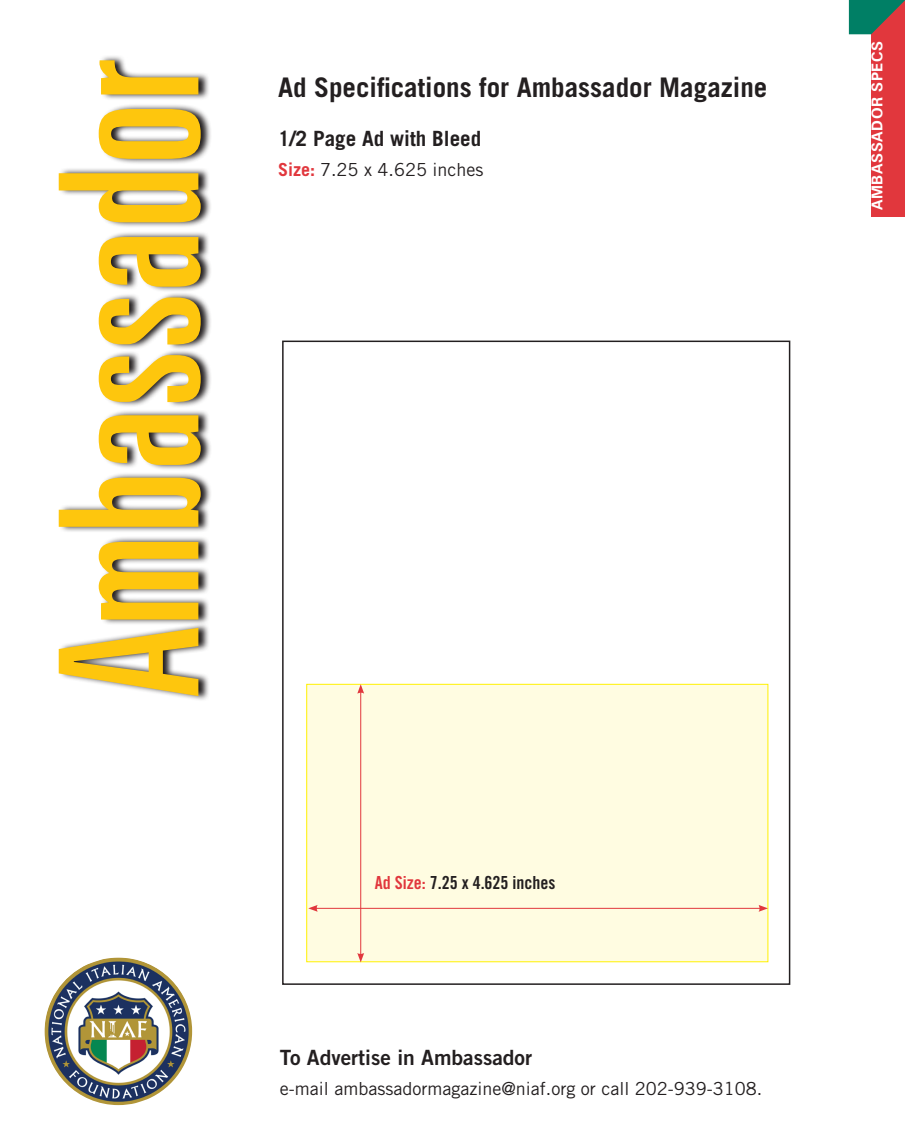
<style>
.page{position:relative;width:905px;height:1148px;background:#fff}
.page>*{position:absolute;margin:0;border:0;box-sizing:border-box;transform-origin:0 0}
.t1{font:extra-condensed 193.8px "Zurich BT";letter-spacing:-.01em;color:#fec60d}
.t2{font:700 27px "Trade Gothic";color:#231f20}
.t3{font:21px "Trade Gothic Bold Two";color:#231f20}
.t4{font:700 21px "Trade Gothic";color:#231f20}
.t5{font:18px "Trade Gothic";color:#231f20}
.t6{font:18px "Trade Gothic Bold Cond Twenty";color:#231f20}
.t7{font:700 15px "Zurich BT";letter-spacing:.04em;color:#fff}
.s1{font-weight:700;color:#e1373d}
.s2{color:#e1373d}
</style>
<div class="page">
<svg style="left:60px;top:56px;width:151px;height:644px"></svg>
<img style="left:45px;top:957px;width:147px;height:148px">
<div style="left:282px;top:340px;width:508px;height:644px;border:2px solid #231f20"></div>
<div style="left:306px;top:684px;width:462px;height:277px;background:#fffce1;border:1px solid #fff101"></div>
<hr style="left:360px;top:691px;width:1px;height:264px;background:#e1373d">
<svg style="left:357px;top:953px;width:7px;height:9px"></svg>
<svg style="left:357px;top:684px;width:7px;height:9px"></svg>
<hr style="left:315px;top:908px;width:446px;height:1px;background:#e1373d">
<svg style="left:308px;top:905px;width:10px;height:6px"></svg>
<svg style="left:758px;top:904px;width:10px;height:7px"></svg>
<div style="left:871px;top:0;width:33px;height:216px;background:#e1373d"></div>
<svg style="left:848px;top:0;width:56px;height:34px"></svg>
<h1 class="t1" style="left:20px;top:698px;width:639px;rotate:-90deg">Ambassador</h1>
<h2 class="t2" style="left:278px;top:70px;width:491px">Ad Specifications for Ambassador Magazine</h2>
<p class="t4" style="left:278px;top:126px;width:205px">1/2 Page Ad with Bleed</p>
<p class="t5" style="left:278px;top:158px;width:207px"><span class="s1">Size:</span> 7.25 x 4.625 inches</p>
<p class="t6" style="left:374px;top:871px;width:182px"><span class="s2">Ad Size:</span> 7.25 x 4.625 inches</p>
<p class="t3" style="left:280px;top:1044px;width:254px">To Advertise in Ambassador</p>
<p class="t5" style="left:280px;top:1077px;width:484px">e-mail ambassadormagazine@niaf.org or call 202-939-3108.</p>
<p class="t7" style="left:867px;top:210px;width:170px;rotate:-90deg">AMBASSADOR SPECS</p>
</div>
